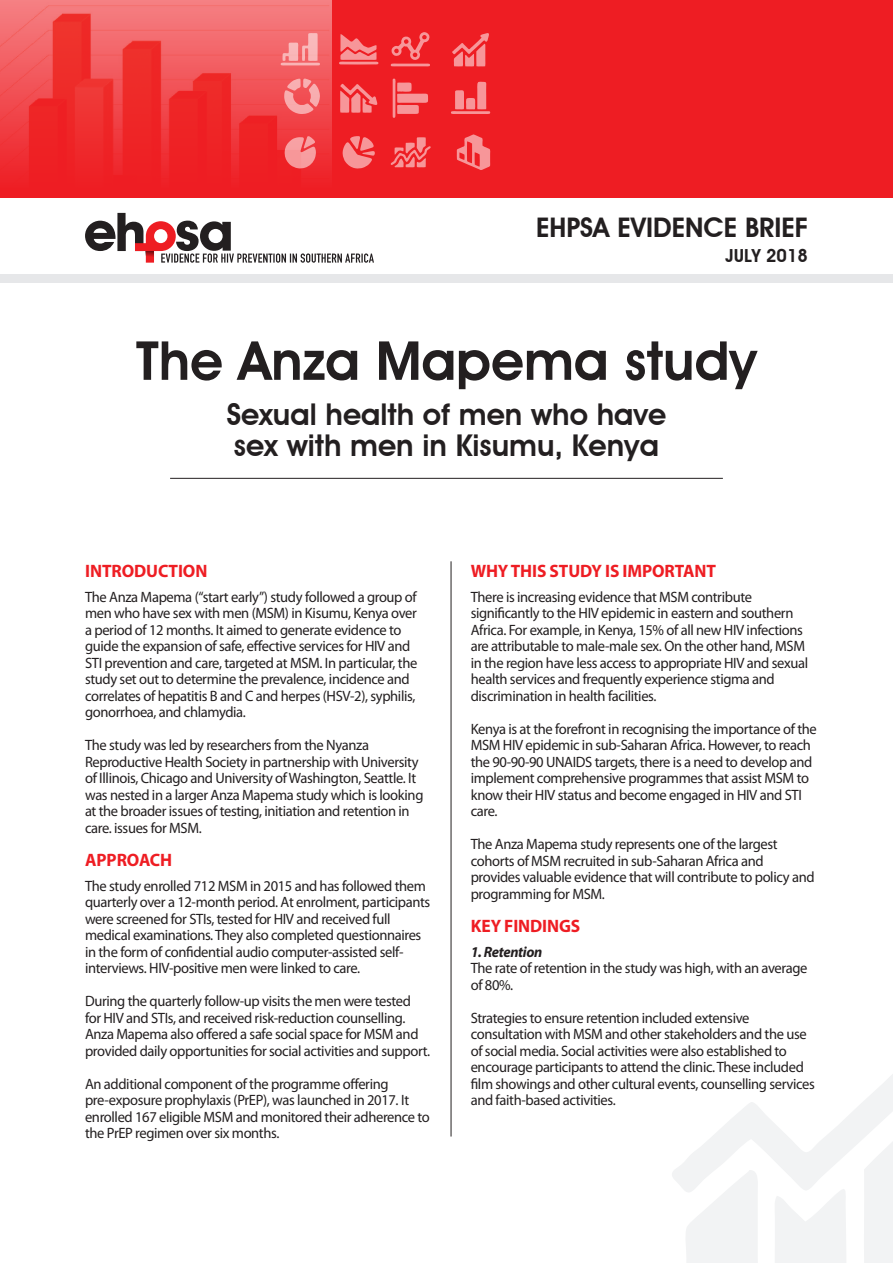
<style>
.page{position:relative;width:893px;height:1263px;background:#fff}
.page>*{position:absolute;margin:0;border:0;box-sizing:border-box;transform-origin:0 0}
.t1{font:600 54px "Avant Garde IT Cby BT";color:#231f20}
.t2{font:600 30px/31.5px "Avant Garde IT Cby BT";color:#231f20}
.t3{font:600 27px "Avant Garde IT Cby BT";color:#231f20}
.t4{font:700 18px "Myriad Pro";letter-spacing:-.005em;color:#ee1d23}
.t5{font:600 18px "Avant Garde IT Cby BT";color:#231f20}
.t6{font:15px/16.5px "Myriad Pro";letter-spacing:-.025em;color:#231f20}
.t7{font:italic 700 15px "Myriad Pro";letter-spacing:-.025em;color:#231f20}
</style>
<div class="page">
<div style="left:0;top:274px;width:893px;height:8px;background:#e6e7e9"></div>
<div style="left:0;top:0;width:893px;height:198px;background:#ee1d23"></div>
<img style="left:0;top:0;width:331px;height:170px">
<svg style="left:672px;top:1074px;width:221px;height:189px"></svg>
<svg style="left:284px;top:136px;width:32px;height:33px"></svg>
<svg style="left:340px;top:84px;width:38px;height:29px"></svg>
<svg style="left:451px;top:82px;width:39px;height:32px"></svg>
<svg style="left:284px;top:78px;width:36px;height:36px"></svg>
<svg style="left:343px;top:136px;width:32px;height:33px"></svg>
<svg style="left:457px;top:134px;width:33px;height:36px"></svg>
<svg style="left:390px;top:137px;width:41px;height:30px"></svg>
<svg style="left:392px;top:79px;width:36px;height:39px"></svg>
<svg style="left:281px;top:33px;width:39px;height:33px"></svg>
<svg style="left:339px;top:34px;width:39px;height:31px"></svg>
<svg style="left:390px;top:32px;width:40px;height:35px"></svg>
<svg style="left:452px;top:33px;width:37px;height:34px"></svg>
<svg style="left:85px;top:213px;width:289px;height:50px"></svg>
<hr style="left:170px;top:478px;width:553px;height:1px;background:#231f20">
<hr style="left:451px;top:561px;width:1px;height:575px;background:#231f20">
<h3 class="t3" style="left:536px;top:211px;width:273px">EHPSA EVIDENCE BRIEF</h3>
<p class="t5" style="left:726px;top:245px;width:84px">JULY 2018</p>
<h1 class="t1" style="left:136px;top:328px;width:622px">The Anza Mapema study</h1>
<h2 class="t2" style="left:227px;top:398px;width:441px">Sexual health of men who have sex with men in Kisumu, Kenya</h2>
<p class="t4" style="left:85px;top:559px;width:124px">INTRODUCTION</p>
<p class="t6" style="left:85px;top:588px;width:334px">The Anza Mapema (“start early”) study followed a group of men who have sex with men (MSM) in Kisumu, Kenya over a period of 12 months. It aimed to generate evidence to guide the expansion of safe, effective services for HIV and STI prevention and care, targeted at MSM. In particular, the study set out to determine the prevalence, incidence and correlates of hepatitis B and C and herpes (HSV-2), syphilis, gonorrhoea, and chlamydia.</p>
<p class="t6" style="left:85px;top:737px;width:340px">The study was led by researchers from the Nyanza Reproductive Health Society in partnership with University of Illinois, Chicago and University of Washington, Seattle. It was nested in a larger Anza Mapema study which is looking at the broader issues of testing, initiation and retention in care. issues for MSM.</p>
<p class="t4" style="left:85px;top:848px;width:89px">APPROACH</p>
<p class="t6" style="left:85px;top:877px;width:347px">The study enrolled 712 MSM in 2015 and has followed them quarterly over a 12-month period. At enrolment, participants were screened for STIs, tested for HIV and received full medical examinations. They also completed questionnaires in the form of confidential audio computer-assisted self&shy;interviews. HIV-positive men were linked to care.</p>
<p class="t6" style="left:85px;top:993px;width:347px">During the quarterly follow-up visits the men were tested for HIV and STIs, and received risk-reduction counselling.<br>Anza Mapema also offered a safe social space for MSM and provided daily opportunities for social activities and support.</p>
<p class="t6" style="left:85px;top:1075px;width:346px">An additional component of the programme offering pre-exposure prophylaxis (PrEP), was launched in 2017. It enrolled 167 eligible MSM and monitored their adherence to the PrEP regimen over six months.</p>
<p class="t4" style="left:471px;top:559px;width:246px">WHY THIS STUDY IS IMPORTANT</p>
<p class="t6" style="left:471px;top:588px;width:339px">There is increasing evidence that MSM contribute significantly to the HIV epidemic in eastern and southern Africa. For example, in Kenya, 15% of all new HIV infections are attributable to male-male sex. On the other hand, MSM in the region have less access to appropriate HIV and sexual health services and frequently experience stigma and discrimination in health facilities.</p>
<p class="t6" style="left:471px;top:720px;width:348px">Kenya is at the forefront in recognising the importance of the MSM HIV epidemic in sub-Saharan Africa. However, to reach the 90-90-90 UNAIDS targets, there is a need to develop and implement comprehensive programmes that assist MSM to know their HIV status and become engaged in HIV and STI care.</p>
<p class="t6" style="left:471px;top:836px;width:345px">The Anza Mapema study represents one of the largest cohorts of MSM recruited in sub-Saharan Africa and provides valuable evidence that will contribute to policy and programming for MSM.</p>
<p class="t4" style="left:471px;top:914px;width:111px">KEY FINDINGS</p>
<p class="t7" style="left:471px;top:942px;width:73px">1. Retention</p>
<p class="t6" style="left:471px;top:960px;width:338px">The rate of retention in the study was high, with an average of 80%.</p>
<p class="t6" style="left:471px;top:1009px;width:346px">Strategies to ensure retention included extensive consultation with MSM and other stakeholders and the use of social media. Social activities were also established to encourage participants to attend the clinic. These included film showings and other cultural events, counselling services and faith-based activities.</p>
</div>
